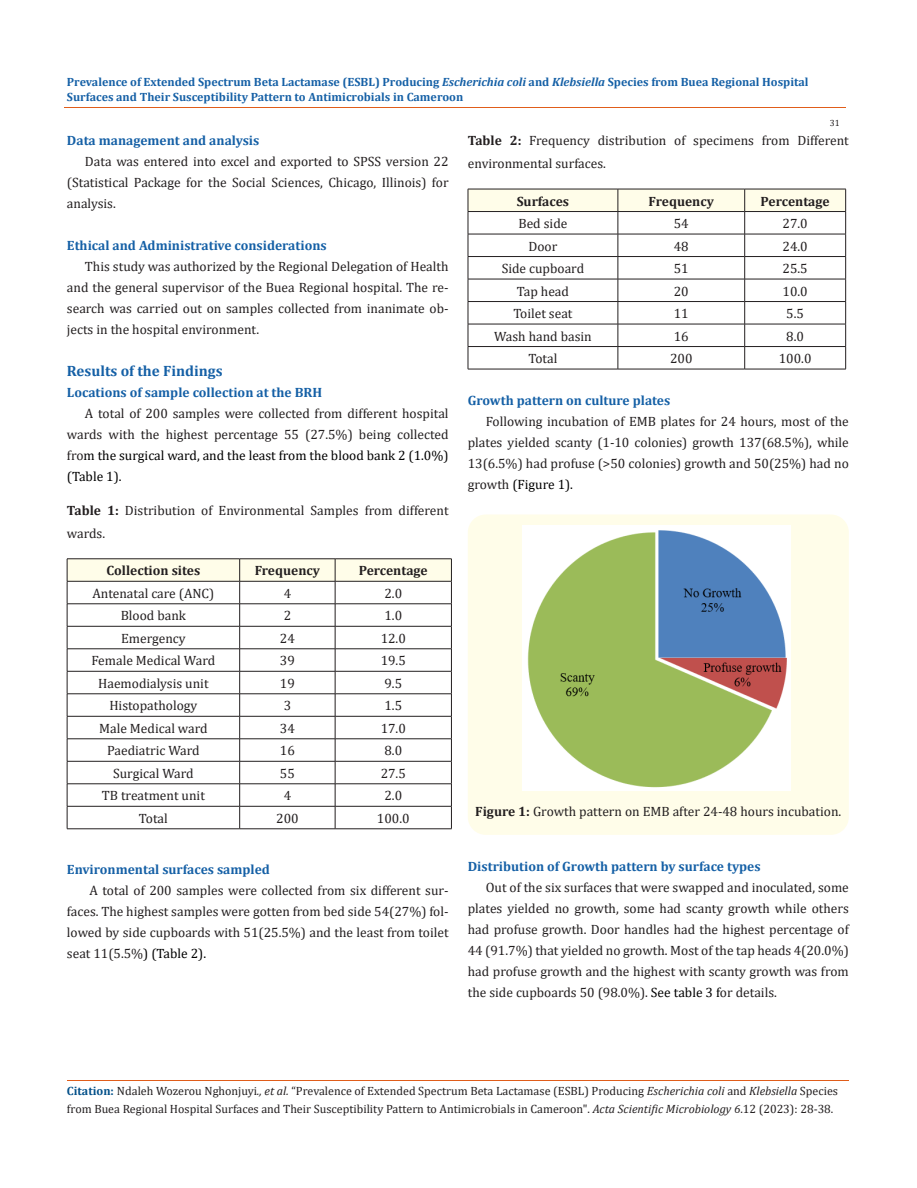
<style>
.page{position:relative;width:917px;height:1188px;background:#fff}
.page>*{position:absolute;margin:0;border:0;box-sizing:border-box;transform-origin:0 0}
.t1{font:700 15px "Cambria";color:#1560a6}
.t2{font:13.5px/21px "Cambria";color:#231f20;text-align:justify}
.t3{font:700 13.5px "Cambria";color:#1560a6}
.t4{font:700 13.5px "Cambria";color:#231f20}
.t5{font:12px/18px "Cambria";color:#231f20}
.t6{font:700 12px/15px "Cambria";color:#1560a6}
.t7{font:9px "Cambria";color:#231f20}
.s1{font-style:italic}
.s2{color:#000}
.s3{font-weight:700}
.s4{font-weight:700;color:#035089}
</style>
<div class="page">
<svg style="left:67px;top:559px;width:385px;height:270px"></svg>
<hr style="left:67px;top:829px;width:173px;height:1px;background:#231f20">
<hr style="left:240px;top:829px;width:95px;height:1px;background:#231f20">
<hr style="left:335px;top:829px;width:116px;height:1px;background:#231f20">
<svg style="left:467px;top:189px;width:379px;height:180px"></svg>
<hr style="left:468px;top:369px;width:150px;height:1px;background:#231f20">
<hr style="left:618px;top:369px;width:126px;height:1px;background:#231f20">
<hr style="left:744px;top:369px;width:101px;height:1px;background:#231f20">
<div style="left:468px;top:514px;width:380px;height:321px;background:#fffde9;border-radius:18px"></div>
<img style="left:522px;top:526px;width:268px;height:264px">
<hr style="left:64px;top:108px;width:781px;height:1px;background:#e05d1a">
<hr style="left:67px;top:1080px;width:781px;height:1px;background:#e05d1a">
<p class="t6" style="left:67px;top:74px;width:743px">Prevalence of Extended Spectrum Beta Lactamase (ESBL) Producing <span class="s1">Escherichia coli</span> and <span class="s1">Klebsiella</span> Species from Buea Regional Hospital<br>Surfaces and Their Susceptibility Pattern to Antimicrobials in Cameroon</p>
<p class="t7" style="left:829px;top:118px;width:11px">31</p>
<p class="t3" style="left:67px;top:131px;width:194px">Data management and analysis</p>
<p class="t2" style="left:67px;top:151px;width:383px;text-indent:18px">Data was entered into excel and exported to SPSS version 22 (Statistical Package for the Social Sciences, Chicago, Illinois) for analysis.</p>
<p class="t3" style="left:67px;top:236px;width:261px">Ethical and Administrative considerations</p>
<p class="t2" style="left:67px;top:256px;width:383px;text-indent:18px">This study was authorized by the Regional Delegation of Health and the general supervisor of the Buea Regional hospital. The re&shy;search was carried out on samples collected from inanimate ob&shy;jects in the hospital environment.</p>
<p class="t1" style="left:67px;top:361px;width:157px">Results of the Findings</p>
<p class="t3" style="left:67px;top:383px;width:257px">Locations of sample collection at the BRH</p>
<p class="t2" style="left:67px;top:403px;width:383px;text-indent:18px">A total of 200 samples were collected from different hospital wards with the highest percentage 55 (27.5%) being collected fro<span class="s2">m the surgical ward, and the least from the blood bank 2 (1.0%) (Table 1).</span></p>
<p class="t2" style="left:67px;top:499px;width:383px;line-height:22.5px"><span class="s3">Table 1:</span> Distribution of Environmental Samples from different wards.</p>
<p class="t4" style="left:106px;top:561px;width:95px">Collection sites</p>
<p class="t4" style="left:255px;top:561px;width:67px">Frequency</p>
<p class="t4" style="left:359px;top:561px;width:71px">Percentage</p>
<p class="t2" style="left:92px;top:583px;width:123px">Antenatal care (ANC)</p>
<p class="t2" style="left:284px;top:583px;width:9px">4</p>
<p class="t2" style="left:384px;top:583px;width:19px">2.0</p>
<p class="t2" style="left:121px;top:605px;width:67px">Blood bank</p>
<p class="t2" style="left:284px;top:605px;width:9px">2</p>
<p class="t2" style="left:384px;top:605px;width:19px">1.0</p>
<p class="t2" style="left:121px;top:628px;width:66px">Emergency</p>
<p class="t2" style="left:280px;top:628px;width:16px">24</p>
<p class="t2" style="left:380px;top:628px;width:27px">12.0</p>
<p class="t2" style="left:91px;top:650px;width:125px">Female Medical Ward</p>
<p class="t2" style="left:280px;top:650px;width:16px">39</p>
<p class="t2" style="left:380px;top:650px;width:27px">19.5</p>
<p class="t2" style="left:98px;top:673px;width:112px">Haemodialysis unit</p>
<p class="t2" style="left:280px;top:673px;width:16px">19</p>
<p class="t2" style="left:384px;top:673px;width:19px">9.5</p>
<p class="t2" style="left:109px;top:695px;width:90px">Histopathology</p>
<p class="t2" style="left:284px;top:695px;width:9px">3</p>
<p class="t2" style="left:384px;top:695px;width:19px">1.5</p>
<p class="t2" style="left:99px;top:718px;width:110px">Male Medical ward</p>
<p class="t2" style="left:280px;top:718px;width:16px">34</p>
<p class="t2" style="left:380px;top:718px;width:27px">17.0</p>
<p class="t2" style="left:107px;top:740px;width:94px">Paediatric Ward</p>
<p class="t2" style="left:280px;top:740px;width:16px">16</p>
<p class="t2" style="left:384px;top:740px;width:19px">8.0</p>
<p class="t2" style="left:113px;top:763px;width:82px">Surgical Ward</p>
<p class="t2" style="left:280px;top:763px;width:16px">55</p>
<p class="t2" style="left:380px;top:763px;width:27px">27.5</p>
<p class="t2" style="left:102px;top:785px;width:105px">TB treatment unit</p>
<p class="t2" style="left:284px;top:785px;width:9px">4</p>
<p class="t2" style="left:384px;top:785px;width:19px">2.0</p>
<p class="t2" style="left:139px;top:808px;width:30px">Total</p>
<p class="t2" style="left:276px;top:808px;width:24px">200</p>
<p class="t2" style="left:377px;top:808px;width:34px">100.0</p>
<p class="t3" style="left:67px;top:860px;width:204px">Environmental surfaces sampled</p>
<p class="t2" style="left:67px;top:880px;width:383px;text-indent:23px">A total of 200 samples were collected from six different sur&shy;faces. The highest samples were gotten from bed side 54(27%) fol&shy;lowed by side cupboards with 51(25.5%) and the least from toilet seat 11(5.5%<span class="s2">) (Table 2).</span></p>
<p class="t2" style="left:468px;top:129px;width:382px;line-height:22.5px"><span class="s3">Table 2:</span> Frequency distribution of specimens from Different environmental surfaces.</p>
<p class="t4" style="left:516px;top:191px;width:54px">Surfaces</p>
<p class="t4" style="left:648px;top:191px;width:67px">Frequency</p>
<p class="t4" style="left:760px;top:191px;width:71px">Percentage</p>
<p class="t2" style="left:518px;top:213px;width:50px">Bed side</p>
<p class="t2" style="left:673px;top:213px;width:16px">54</p>
<p class="t2" style="left:782px;top:213px;width:27px">27.0</p>
<p class="t2" style="left:528px;top:235px;width:30px">Door</p>
<p class="t2" style="left:673px;top:235px;width:16px">48</p>
<p class="t2" style="left:782px;top:235px;width:27px">24.0</p>
<p class="t2" style="left:501px;top:258px;width:84px">Side cupboard</p>
<p class="t2" style="left:673px;top:258px;width:16px">51</p>
<p class="t2" style="left:782px;top:258px;width:27px">25.5</p>
<p class="t2" style="left:517px;top:280px;width:54px">Tap head</p>
<p class="t2" style="left:673px;top:280px;width:16px">20</p>
<p class="t2" style="left:782px;top:280px;width:27px">10.0</p>
<p class="t2" style="left:513px;top:303px;width:61px">Toilet seat</p>
<p class="t2" style="left:673px;top:303px;width:16px">11</p>
<p class="t2" style="left:786px;top:303px;width:19px">5.5</p>
<p class="t2" style="left:494px;top:325px;width:99px">Wash hand basin</p>
<p class="t2" style="left:673px;top:325px;width:16px">16</p>
<p class="t2" style="left:786px;top:325px;width:19px">8.0</p>
<p class="t2" style="left:528px;top:348px;width:30px">Total</p>
<p class="t2" style="left:670px;top:348px;width:24px">200</p>
<p class="t2" style="left:778px;top:348px;width:34px">100.0</p>
<p class="t3" style="left:468px;top:391px;width:204px">Growth pattern on culture plates</p>
<p class="t2" style="left:468px;top:411px;width:382px;text-indent:18px">Following incubation of EMB plates for 24 hours, most of the plates yielded scanty (1-10 colonies) growth 137(68.5%), while 13(6.5%) had profuse (&gt;50 colonies) growth and 50(25%) had no growth <span class="s2">(Figure 1).</span></p>
<p class="t2" style="left:475px;top:801px;width:367px"><span class="s3">Figure 1:</span> Growth pattern on EMB after 24-48 hours incubation.</p>
<p class="t3" style="left:468px;top:856px;width:294px">Distribution of Growth pattern by surface types</p>
<p class="t2" style="left:468px;top:876px;width:382px;text-indent:18px">Out of the six surfaces that were swapped and inoculated, some plates yielded no growth, some had scanty growth while others had profuse growth. Door handles had the highest percentage of 44 (91.7%) that yielded no growth. Most of the tap heads 4(20.0%) had profuse growth and the highest with scanty growth was from the side cupboards 50 (98.0%). <span class="s2">See table 3 f</span>or details.</p>
<p class="t5" style="left:67px;top:1082px;width:772px"><span class="s4">Citation:</span> Ndaleh Wozerou Nghonjuyi<span class="s1">., et al.</span> “Prevalence of Extended Spectrum Beta Lactamase (ESBL) Producing <span class="s1">Escherichia coli</span> and <span class="s1">Klebsiella</span> Species from Buea Regional Hospital Surfaces and Their Susceptibility Pattern to Antimicrobials in Cameroon". <span class="s1">Acta Scientific Microbiology 6</span>.12 (2023): 28-38.</p>
</div>
